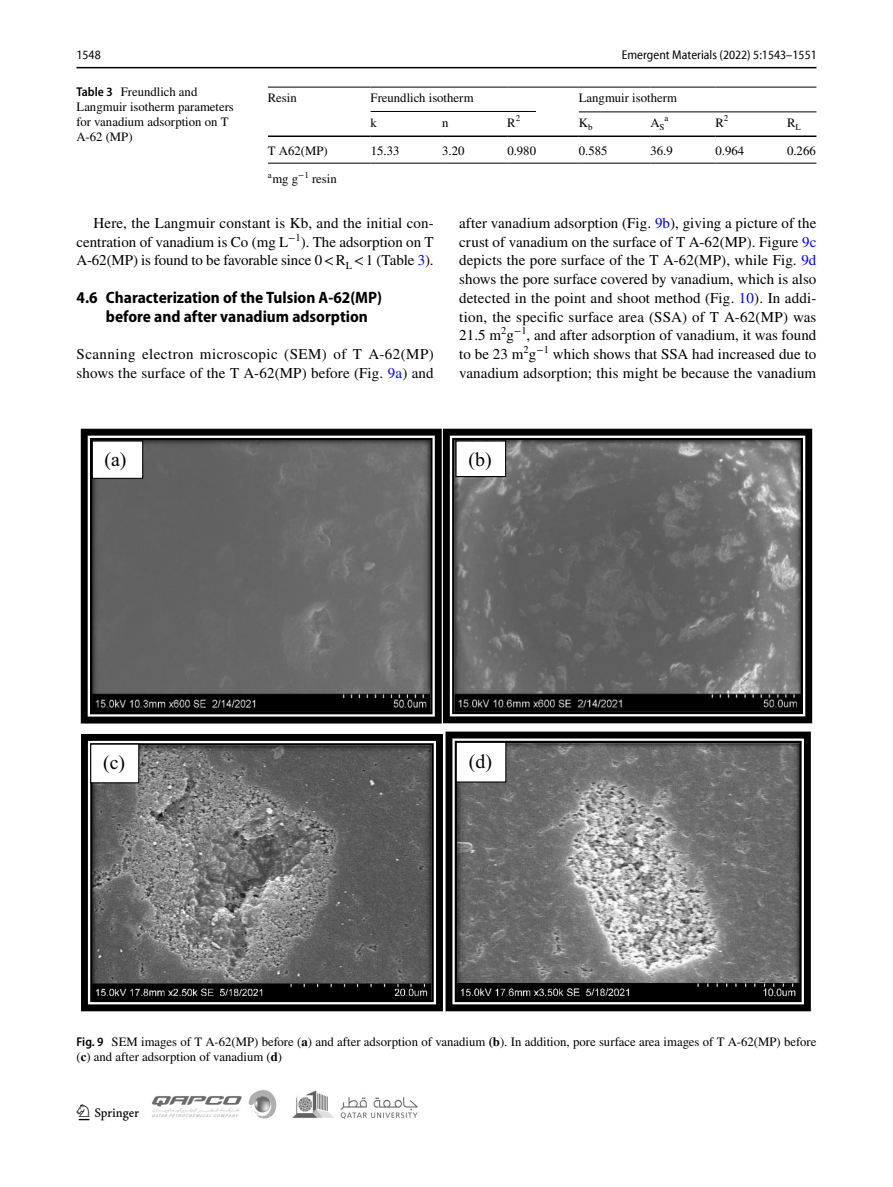
<style>
.page{position:relative;width:893px;height:1187px;background:#fff}
.page>*{position:absolute;margin:0;border:0;box-sizing:border-box;transform-origin:0 0}
.t1{font:22.5px "Springnew Regular 2";color:#000}
.t2{font:19.8px "Times New Roman";color:#000}
.t3{font:700 semi-condensed 16.5px/18.8px "Myriad Pro";color:#000}
.t4{font:15px/18.8px "STIX";letter-spacing:.005em;color:#000;text-align:justify}
.t5{font:15px/18.8px "STIX";letter-spacing:.025em;color:#000}
.t6{font:12.75px/15px "STIX";color:#000}
.t7{font:semi-condensed 12.75px "Myriad Pro Unic";color:#000}
.t8{font:8.85px "STIX";color:#000}
.s1{font-family:"Myriad Pro";font-weight:600;font-stretch:semi-condensed}
.s2{color:#00f}
.s3{font-weight:700}
</style>
<div class="page">
<hr style="left:77px;top:67px;width:739px;height:1px;background:#000">
<img style="left:151px;top:1090px;width:267px;height:29px">
<hr style="left:268px;top:87px;width:103px;height:1px;background:#000">
<hr style="left:268px;top:135px;width:103px;height:2px;background:#000">
<hr style="left:371px;top:87px;width:71px;height:1px;background:#000">
<hr style="left:442px;top:87px;width:65px;height:1px;background:#000">
<hr style="left:507px;top:87px;width:72px;height:1px;background:#000">
<hr style="left:579px;top:87px;width:71px;height:1px;background:#000">
<hr style="left:650px;top:87px;width:65px;height:1px;background:#000">
<hr style="left:715px;top:87px;width:72px;height:1px;background:#000">
<svg style="left:787px;top:87px;width:29px;height:1px"></svg>
<hr style="left:371px;top:135px;width:71px;height:2px;background:#000">
<hr style="left:442px;top:135px;width:65px;height:2px;background:#000">
<hr style="left:507px;top:135px;width:72px;height:2px;background:#000">
<hr style="left:579px;top:135px;width:71px;height:2px;background:#000">
<hr style="left:650px;top:135px;width:65px;height:2px;background:#000">
<hr style="left:715px;top:135px;width:72px;height:2px;background:#000">
<hr style="left:787px;top:135px;width:29px;height:2px;background:#000">
<hr style="left:268px;top:163px;width:103px;height:1px;background:#000">
<hr style="left:371px;top:163px;width:71px;height:1px;background:#000">
<hr style="left:442px;top:163px;width:65px;height:1px;background:#000">
<hr style="left:507px;top:163px;width:72px;height:1px;background:#000">
<hr style="left:579px;top:163px;width:71px;height:1px;background:#000">
<hr style="left:650px;top:163px;width:65px;height:1px;background:#000">
<hr style="left:715px;top:163px;width:72px;height:1px;background:#000">
<svg style="left:787px;top:163px;width:29px;height:1px"></svg>
<hr style="left:371px;top:111px;width:165px;height:1px;background:#000">
<hr style="left:579px;top:111px;width:237px;height:1px;background:#000">
<svg style="left:81px;top:428px;width:361px;height:295px;background:#5b5b5b"></svg>
<svg style="left:443px;top:428px;width:369px;height:295px;background:#606060"></svg>
<div style="left:455px;top:440px;width:51px;height:37px;background:#fff;border:1px solid #000"></div>
<div style="left:92px;top:440px;width:51px;height:39px;background:#fff;border:1px solid #000"></div>
<svg style="left:81px;top:734px;width:362px;height:277px;background:#606060"></svg>
<svg style="left:446px;top:731px;width:365px;height:280px;background:#6d6d6d"></svg>
<div style="left:90px;top:743px;width:49px;height:40px;background:#fff;border:1px solid #000"></div>
<div style="left:456px;top:741px;width:50px;height:41px;background:#fff;border:1px solid #000"></div>
<p class="t7" style="left:77px;top:50px;width:26px">1548</p>
<p class="t7" style="left:622px;top:50px;width:197px">Emergent Materials (2022) 5:1543–1551</p>
<p class="t6" style="left:77px;top:85px;width:159px"><span class="s1">Table 3</span> Freundlich and<br>Langmuir isotherm parameters for vanadium adsorption on T<br>A-62 (MP)</p>
<p class="t6" style="left:268px;top:91px;width:30px">Resin</p>
<p class="t6" style="left:371px;top:91px;width:105px">Freundlich isotherm</p>
<p class="t6" style="left:579px;top:91px;width:100px">Langmuir isotherm</p>
<p class="t6" style="left:371px;top:116px;width:8px">k</p>
<p class="t6" style="left:442px;top:116px;width:8px">n</p>
<p class="t6" style="left:507px;top:116px;width:14px">R<sup>2</sup></p>
<p class="t6" style="left:579px;top:116px;width:15px">K<sub>b</sub></p>
<p class="t6" style="left:650px;top:116px;width:16px">A<sub>S</sub></p>
<p class="t8" style="left:664px;top:112px;width:5px">a</p>
<p class="t6" style="left:715px;top:116px;width:14px">R<sup>2</sup></p>
<p class="t6" style="left:787px;top:116px;width:15px">R<sub>L</sub></p>
<p class="t6" style="left:268px;top:144px;width:61px">T A62(MP)</p>
<p class="t6" style="left:371px;top:144px;width:30px">15.33</p>
<p class="t6" style="left:442px;top:144px;width:24px">3.20</p>
<p class="t6" style="left:507px;top:144px;width:30px">0.980</p>
<p class="t6" style="left:579px;top:144px;width:30px">0.585</p>
<p class="t6" style="left:650px;top:144px;width:24px">36.9</p>
<p class="t6" style="left:715px;top:144px;width:30px">0.964</p>
<p class="t6" style="left:787px;top:144px;width:30px">0.266</p>
<p class="t6" style="left:268px;top:172px;width:70px"><sup>a</sup>mg g<sup>−1</sup> resin</p>
<p class="t4" style="left:77px;top:214px;width:359px;text-indent:17px">Here, the Langmuir constant is Kb, and the initial con&shy;centration of vanadium is Co (mg L<sup>−1</sup>). The adsorption on T A-62(MP) is found to be favorable since 0&lt; -R<sub>L</sub> &lt;1 (Table <span class="s2">3</span>).</p>
<p class="t3" style="left:106px;top:288px;width:277px;text-indent:-29px">4.6 Characterization of the Tulsion A‑62(MP) before and after vanadium adsorption</p>
<p class="t5" style="left:77px;top:346px;width:359px">Scanning electron microscopic (SEM) of T A-62(MP) shows the surface of the T A-62(MP) before (Fig. <span class="s2">9a</span>) and</p>
<p class="t4" style="left:459px;top:214px;width:359px">after vanadium adsorption (Fig. <span class="s2">9b</span>), giving a picture of the crust of vanadium on the surface of T A-62(MP). Figure <span class="s2">9c </span>depicts the pore surface of the T A-62(MP), while Fig. <span class="s2">9d </span>shows the pore surface covered by vanadium, which is also detected in the point and shoot method (Fig. <span class="s2">10</span>). In addi&shy;tion, the specific surface area (SSA) of T A-62(MP) was 21.5 m<sup>2</sup>g<sup>−1</sup>, and after adsorption of vanadium, it was found to be 23 m<sup>2</sup>g<sup>−1</sup> which shows that SSA had increased due to vanadium adsorption; this might be because the vanadium</p>
<h2 class="t2" style="left:105px;top:452px;width:23px">(a)</h2>
<h2 class="t2" style="left:469px;top:451px;width:25px">(b)</h2>
<h2 class="t2" style="left:103px;top:755px;width:23px">(c)</h2>
<h2 class="t2" style="left:469px;top:753px;width:25px">(d)</h2>
<p class="t6" style="left:77px;top:1035px;width:741px"><span class="s1">Fig. 9</span> SEM images of T A-62(MP) before (<span class="s3">a</span>) and after adsorption of vanadium <span class="s3">(b</span>). In addition, pore surface area images of T A-62(MP) before (<span class="s3">c</span>) and after adsorption of vanadium (<span class="s3">d</span>)</p>
<h1 class="t1" style="left:79px;top:1104px;width:62px">1 3</h1>
</div>
